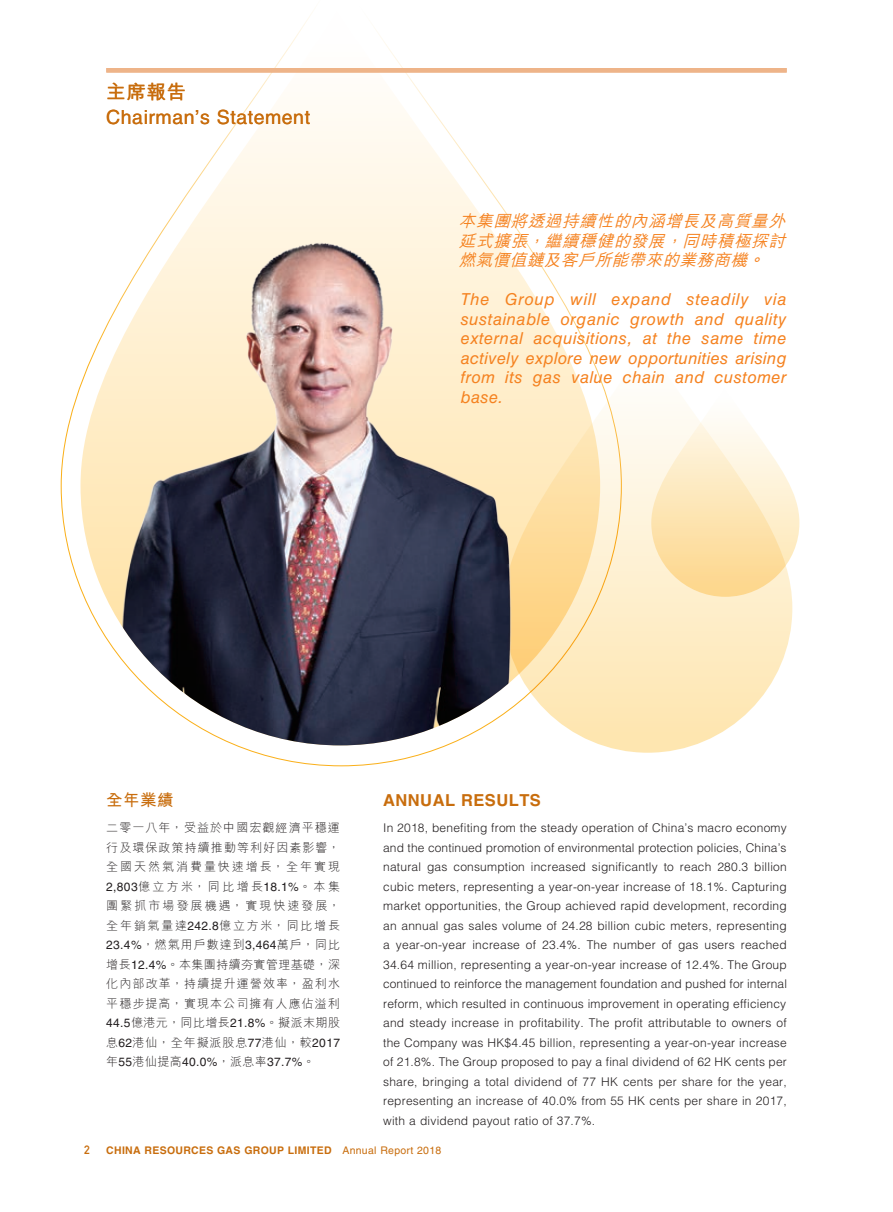
<style>
.page{position:relative;width:893px;height:1212px;background:#fff}
.page>*{position:absolute;margin:0;border:0;box-sizing:border-box;transform-origin:0 0}
.t1{font:19.5px "Helvetica LT Std";letter-spacing:.03em;color:#c86d0d}
.t2{font:700 19.5px "M Hei HK";color:#c86d0d}
.t3{font:italic 16.5px/19.5px "Helvetica LT Std";letter-spacing:.03em;color:#f58220;text-align:justify}
.t4{font:italic 500 16.5px/19.5px "M Hei HK";color:#f58220;text-align:justify}
.t5{font:700 16.5px "Helvetica LT Std";letter-spacing:.03em;color:#c86d0d}
.t6{font:700 16.5px "M Hei HK";color:#c86d0d}
.t7{font:300 12px/19.5px "Helvetica LT Std";letter-spacing:.02em;color:#231f20;text-align:justify}
.t8{font:300 12px/19.5px "M Hei HK";letter-spacing:.09em;color:#231f20;text-align:justify}
.t9{font:12px "Helvetica LT Std";color:#231f20}
.t10{font:12px "DIN Mittelschrift Std";color:#c86d0d}
.t11{font:700 10.5px "Helvetica LT Std";letter-spacing:.03em;color:#c86d0d}
.s1{font-family:"Helvetica LT Std";font-weight:400}
.s2{font-family:"M Hei HK";font-weight:300}
.s3{font-weight:400}
</style>
<div class="page">
<svg style="left:81px;top:13px;width:505px;height:603px"></svg>
<div style="left:106px;top:68px;width:681px;height:5px;background:#eeb489"></div>
<svg style="left:519px;top:343px;width:273px;height:410px"></svg>
<svg style="left:651px;top:387px;width:148px;height:210px"></svg>
<img style="left:93px;top:220px;width:426px;height:525px">
<h1 class="t2" style="left:106px;top:78px;width:81px">主席報告</h1>
<h1 class="t1" style="left:106px;top:106px;width:205px">Chairman’s Statement</h1>
<h2 class="t4" style="left:459px;top:210px;width:333px">本集團將透過持續性的內涵增長及高質量外延式擴張，繼續穩健的發展，同時積極探討燃氣價值鏈及客戶所能帶來的業務商機。</h2>
<h2 class="t3" style="left:461px;top:290px;width:328px">The Group will expand steadily via sustainable organic growth and quality external acquisitions, at the same time actively explore new opportunities arising from its gas value chain and customer base.</h2>
<h2 class="t6" style="left:106px;top:788px;width:69px">全年業績</h2>
<p class="t8" style="left:106px;top:818px;width:235px">二零一八年，受益於中國宏觀經濟平穩運行及環保政策持續推動等利好因素影響，全國天然氣消費量快速增長，全年實現<span class="s1">2,803</span>億立方米，同比增長<span class="s1">18.1%</span>。本集團緊抓市場發展機遇，實現快速發展，全年銷氣量達<span class="s1">242.8</span>億立方米，同比增長<span class="s1">23.4%</span>，燃氣用戶數達到<span class="s1">3,464</span>萬戶，同比增長<span class="s1">12.4%</span>。本集團持續夯實管理基礎，深化內部改革，持續提升運營效率，盈利水平穩步提高，實現本公司擁有人應佔溢利<span class="s1">44.5</span>億港元，同比增長<span class="s1">21.8%</span>。擬派末期股息<span class="s1">62</span>港仙，全年擬派股息<span class="s1">77</span>港仙，較<span class="s1">2017</span></p>
<p class="t9" style="left:106px;top:1055px;width:210px"><span class="s2">年</span>55<span class="s2">港仙提高</span>40.0%<span class="s2">，派息率</span>37.7%<span class="s2">。</span></p>
<h2 class="t5" style="left:383px;top:790px;width:148px">ANN UAL RESULTS</h2>
<p class="t7" style="left:383px;top:818px;width:405px">In 2018, benefiting from the steady operation of China’s macro economy and the continued promotion of environmental protection policies, China’s natural gas consumption increased significantly to reach 280.3 billion cubic meters, representing a year-on-year increase of 18.1%. Capturing market opportunities, the Group achieved rapid development, recording an annual gas sales volume of 24.28 billion cubic meters, representing a year-on-year increase of 23.4%. The number of gas users reached 34.64 million, representing a year-on-year increase of 12.4%. The Group continued to reinforce the management foundation and pushed for internal reform, which resulted in continuous improvement in operating efficiency and steady increase in profitability. The profit attributable to owners of the Company was HK$4.45 billion, representing a year-on-year increase of 21.8%. The Group proposed to pay a final dividend of 62 HK cents per share, bringing a total dividend of 77 HK cents per share for the year, representing an increase of 40.0% from 55 HK cents per share in 2017, with a dividend payout ratio of 37.7%.</p>
<p class="t10" style="left:84px;top:1143px;width:7px">2</p>
<p class="t11" style="left:106px;top:1143px;width:337px">CHINA RESOURCES GAS GROUP LIMITED <span class="s3">Annual Report 2018</span></p>
</div>
